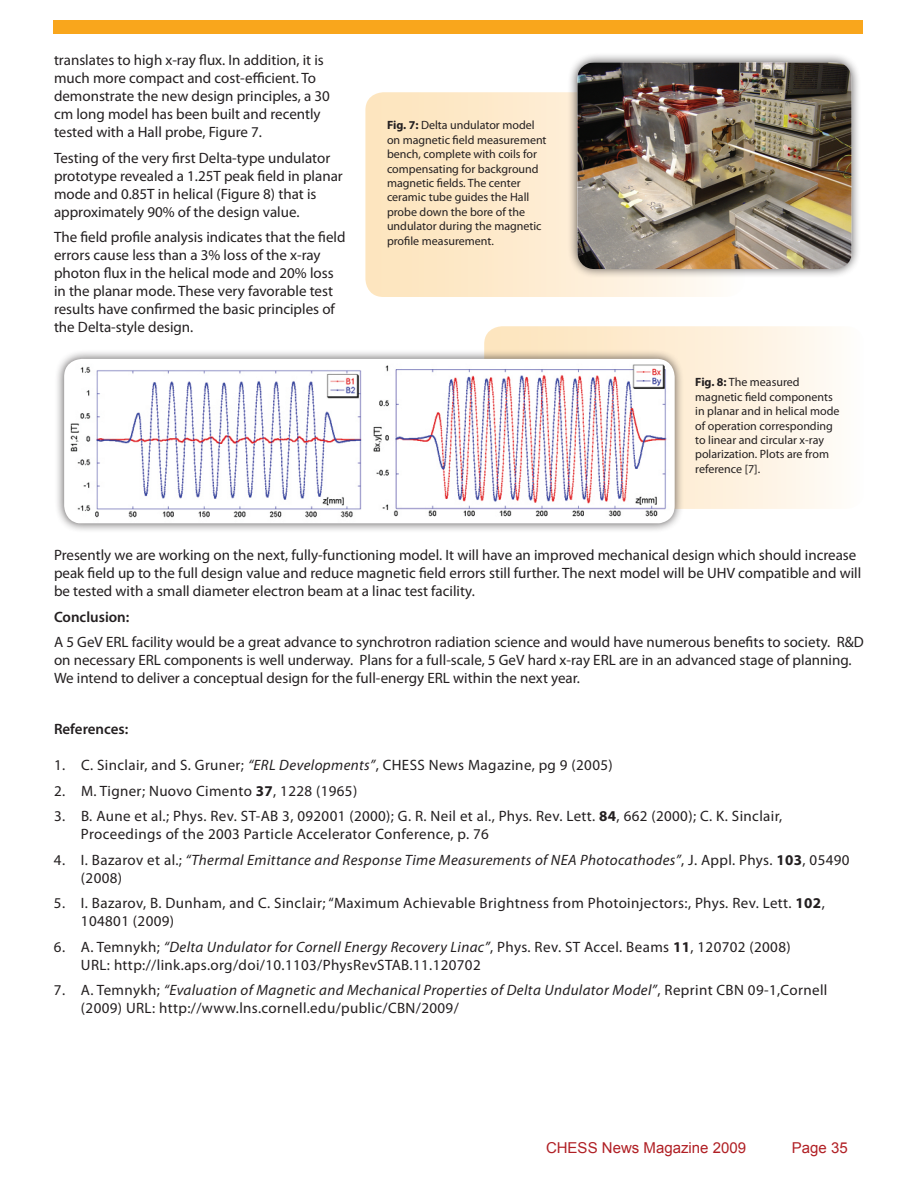
<style>
.page{position:relative;width:918px;height:1188px;background:#fff}
.page>*{position:absolute;margin:0;border:0;box-sizing:border-box;transform-origin:0 0}
.t1{font:15px/18px "Myriad Pro";color:#231f20}
.t2{font:15px/18px "Myriad Pro";letter-spacing:.025em;color:#231f20}
.t3{font:italic 15px/18px "Myriad Pro";letter-spacing:.025em;color:#231f20}
.t4{font:600 15px "Myriad Pro";color:#231f20}
.t5{font:15px "Arial";color:#b01f24}
.t6{font:15px "Arial";color:#b12025}
.t7{font:12px/14.4px "Myriad Pro";color:#231f20}
.s1{font-weight:700}
.s2{font-style:italic}
.s3{font-style:normal}
.s4{font-weight:700;font-style:normal}
</style>
<div class="page">
<div style="left:484px;top:326px;width:380px;height:183px;background:linear-gradient(to right,#fde2b8,#fefbf6);border-radius:18px"></div>
<div style="left:53px;top:21px;width:810px;height:13px;background:#f9a61c"></div>
<div style="left:54px;top:349px;width:638px;height:190px;background:#231f20;opacity:.75"></div>
<img style="left:64px;top:359px;width:611px;height:164px">
<div style="left:365px;top:92px;width:379px;height:205px;background:linear-gradient(to right,#fde2b8,#fefbf6);border-radius:18px"></div>
<div style="left:567px;top:52px;width:301px;height:234px;background:#231f20;opacity:.75"></div>
<img style="left:577px;top:62px;width:275px;height:207px">
<p class="t1" style="left:54px;top:51px;width:277px">translates to high x-ray flux. In addition, it is much more compact and cost-efficient. To demonstrate the new design principles, a 30 cm long model has been built and recently tested with a Hall probe, Figure 7.</p>
<p class="t1" style="left:54px;top:148px;width:290px">Testing of the very first Delta-type undulator prototype revealed a 1.25T peak field in planar mode and 0.85T in helical (Figure 8) that is approximately 90% of the design value.</p>
<p class="t1" style="left:54px;top:228px;width:293px">The field profile analysis indicates that the field errors cause less than a 3% loss of the x-ray photon flux in the helical mode and 20% loss in the planar mode. These very favorable test results have confirmed the basic principles of the Delta-style design.</p>
<p class="t7" style="left:387px;top:118px;width:161px"><span class="s1">Fig. 7:</span> Delta undulator model on magnetic field measurement bench, complete with coils for compensating for background magnetic fields. The center ceramic tube guides the Hall probe down the bore of the undulator during the magnetic profile measurement.</p>
<p class="t7" style="left:695px;top:375px;width:146px"><span class="s1">Fig. 8:</span> The measured magnetic field components in planar and in helical mode of operation corresponding to linear and circular x-ray polarization. Plots are from reference [7].</p>
<p class="t1" style="left:54px;top:546px;width:809px">Presently we are working on the next, fully-functioning model. It will have an improved mechanical design which should increase peak field up to the full design value and reduce magnetic field errors still further. The next model will be UHV compatible and will be tested with a small diameter electron beam at a linac test facility.</p>
<p class="t4" style="left:54px;top:607px;width:77px">Conclusion:</p>
<p class="t1" style="left:54px;top:633px;width:811px">A 5 GeV ERL facility would be a great advance to synchrotron radiation science and would have numerous benefits to society. R&amp;D on necessary ERL components is well underway. Plans for a full-scale, 5 GeV hard x-ray ERL are in an advanced stage of planning.<br>We intend to deliver a conceptual design for the full-energy ERL within the next year.</p>
<p class="t4" style="left:54px;top:720px;width:76px">References:</p>
<p class="t2" style="left:54px;top:756px;width:560px">1. C. Sinclair, and S. Gruner; <span class="s2">“ERL Developments”</span>, CHESS News Magazine, pg 9 (2005)</p>
<p class="t2" style="left:54px;top:781px;width:305px">2. M. Tigner; Nuovo Cimento <span class="s1">37</span>, 1228 (1965)</p>
<p class="t2" style="left:81px;top:807px;width:703px;text-indent:-27px">3. B. Aune et al.; Phys. Rev. ST-AB 3, 092001 (2000); G. R. Neil et al., Phys. Rev. Lett. <span class="s1">84</span>, 662 (2000); C. K. Sinclair,<br>Proceedings of the 2003 Particle Accelerator Conference, p. 76</p>
<p class="t3" style="left:81px;top:850px;width:770px;text-indent:-27px"><span class="s3">4. I. Bazarov et al.;</span> “Thermal Emittance and Response Time Measurements of NEA Photocathodes”<span class="s3">, J. Appl. Phys.</span> <span class="s4">103</span><span class="s3">, 05490 (2008)</span></p>
<p class="t2" style="left:81px;top:894px;width:745px;text-indent:-27px">5. I. Bazarov, B. Dunham, and C. Sinclair; “Maximum Achievable Brightness from Photoinjectors:, Phys. Rev. Lett. <span class="s1">102</span>,<br>104801 (2009)</p>
<p class="t2" style="left:81px;top:937px;width:711px;text-indent:-27px">6. A. Temnykh; <span class="s2">“Delta Undulator for Cornell Energy Recovery Linac”</span>, Phys. Rev. ST Accel. Beams <span class="s1">11</span>, 120702 (2008)<br>URL: http://link.aps.org/doi/10.1103/PhysRevSTAB.11.120702</p>
<p class="t2" style="left:81px;top:981px;width:748px;text-indent:-27px">7. A. Temnykh; <span class="s2">“Evaluation of Magnetic and Mechanical Properties of Delta Undulator Model”</span>, Reprint CBN 09-1,Cornell (2009) URL: http://www.lns.cornell.edu/public/CBN/2009/</p>
<p class="t5" style="left:546px;top:1138px;width:202px">CHESS News Magazine 2009</p>
<p class="t6" style="left:792px;top:1138px;width:57px">Page 35</p>
</div>
